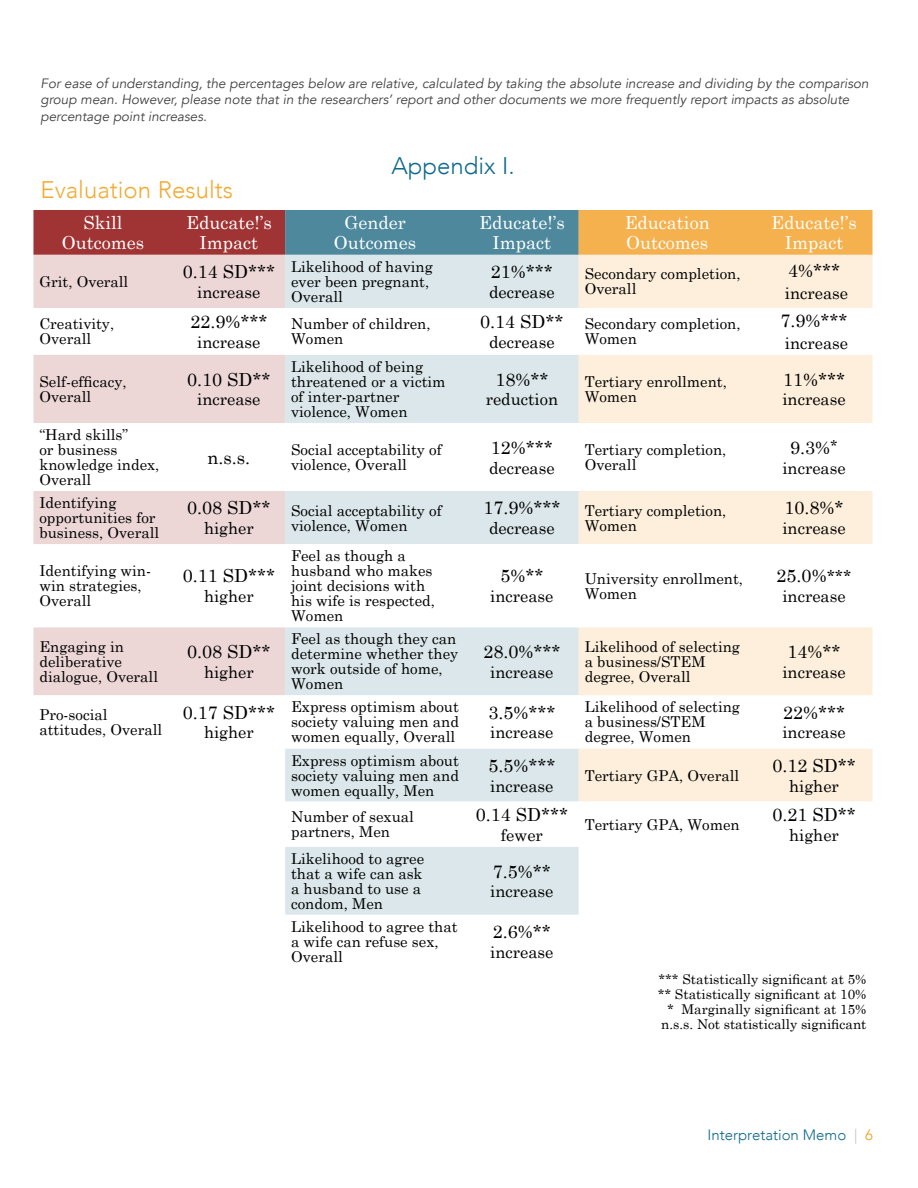
<style>
.page{position:relative;width:918px;height:1188px;background:#fff}
.page>*{position:absolute;margin:0;border:0;box-sizing:border-box;transform-origin:0 0}
.t1{font:300 24px "Avenir";color:#f3aa32}
.t2{font:300 24px "Avenir";color:#0f6a8c}
.t3{font:18px "Century Schoolbook";color:#000}
.t4{font:18px/19.5px "Century Schoolbook";color:#fff;text-align:center}
.t5{font:16.5px "Century Schoolbook";color:#000}
.t6{font:15px/15px "Century Schoolbook";color:#000}
.t7{font:300 15px "Avenir";color:#0f6a8c}
.t8{font:italic 13.5px/16.5px "Avenir";color:#414042}
.t9{font:13.5px/15px "Century Schoolbook";color:#000;text-align:right}
.s1{font-size:16.5px}
.s2{color:#bebdbd}
.s3{color:#f1a01b}
</style>
<div class="page">
<svg style="left:33px;top:210px;width:840px;height:45px;background:#a17e62"></svg>
<svg style="left:33px;top:255px;width:252px;height:289px;fill:#ecd6d6"></svg>
<svg style="left:285px;top:255px;width:294px;height:289px;fill:#dbe7eb"></svg>
<svg style="left:579px;top:255px;width:294px;height:289px;fill:#fdefdb"></svg>
<svg style="left:33px;top:627px;width:840px;height:68px;background:#ece5df"></svg>
<svg style="left:285px;top:748px;width:588px;height:167px"></svg>
<p class="t8" style="left:40px;top:75px;width:830px">For ease of understanding, the percentages below are relative, calculated by taking the absolute increase and dividing by the comparison group mean. However, please note that in the researchers’ report and other documents we more frequently report impacts as absolute percentage point increases.</p>
<h1 class="t2" style="left:391px;top:152px;width:125px">Appendix I.</h1>
<h1 class="t1" style="left:40px;top:176px;width:194px">Evaluation Results</h1>
<p class="t4" style="left:62px;top:212px;width:84px">Skill<br>Outcomes</p>
<p class="t4" style="left:186px;top:212px;width:87px">Educate!’s<br>Impact</p>
<p class="t4" style="left:334px;top:212px;width:84px">Gender<br>Outcomes</p>
<p class="t4" style="left:479px;top:212px;width:87px">Educate!’s<br>Impact</p>
<p class="t4" style="left:625px;top:212px;width:86px;text-align:left">Education<br>Outcomes</p>
<p class="t4" style="left:771px;top:212px;width:87px">Educate!’s<br>Impact</p>
<p class="t6" style="left:39px;top:273px;width:90px">Grit, Overall</p>
<p class="t6" style="left:291px;top:258px;width:143px">Likelihood of having ever been pregnant,<br>Overall</p>
<p class="t3" style="left:491px;top:257px;width:64px">21%***</p>
<p class="t6" style="left:585px;top:265px;width:157px">Secondary completion,<br>Overall</p>
<p class="t3" style="left:788px;top:256px;width:54px">4%***</p>
<p class="t3" style="left:183px;top:257px;width:94px">0.14 SD***</p>
<p class="t5" style="left:197px;top:278px;width:65px">increase</p>
<p class="t5" style="left:489px;top:278px;width:67px">decrease</p>
<p class="t5" style="left:785px;top:279px;width:65px">increase</p>
<p class="t6" style="left:39px;top:315px;width:76px">Creativity,<br>Overall</p>
<p class="t3" style="left:190px;top:307px;width:79px">22.9%***</p>
<p class="t5" style="left:197px;top:328px;width:65px">increase</p>
<p class="t6" style="left:291px;top:315px;width:141px">Number of children,<br>Women</p>
<p class="t3" style="left:480px;top:307px;width:85px">0.14 SD**</p>
<p class="t5" style="left:489px;top:328px;width:67px">decrease</p>
<p class="t6" style="left:585px;top:315px;width:157px">Secondary completion,<br>Women</p>
<p class="t3" style="left:781px;top:306px;width:69px">7.9%***</p>
<p class="t5" style="left:785px;top:329px;width:65px">increase</p>
<p class="t6" style="left:39px;top:373px;width:89px">Self-efficacy,<br>Overall</p>
<p class="t3" style="left:187px;top:364px;width:85px">0.10 SD**</p>
<p class="t5" style="left:197px;top:386px;width:65px">increase</p>
<p class="t6" style="left:291px;top:358px;width:156px">Likelihood of being threatened or a victim of inter-partner violence, Women</p>
<p class="t3" style="left:495px;top:364px;width:55px">18%**</p>
<p class="t5" style="left:486px;top:386px;width:74px">reduction</p>
<p class="t6" style="left:585px;top:373px;width:144px">Tertiary enrollment,<br>Women</p>
<p class="t3" style="left:783px;top:364px;width:64px">11%***</p>
<p class="t5" style="left:782px;top:386px;width:65px">increase</p>
<p class="t6" style="left:39px;top:426px;width:122px">“Hard skills”<br>or business knowledge index,<br>Overall</p>
<p class="t3" style="left:208px;top:442px;width:44px">n.s.s.</p>
<p class="t6" style="left:291px;top:441px;width:152px">Social acceptability of violence, Overall</p>
<p class="t3" style="left:491px;top:432px;width:64px">12%***</p>
<p class="t5" style="left:489px;top:454px;width:67px">decrease</p>
<p class="t6" style="left:585px;top:441px;width:143px">Tertiary completion,<br>Overall</p>
<p class="t3" style="left:790px;top:432px;width:49px">9.3%<sup>*</sup></p>
<p class="t5" style="left:782px;top:454px;width:65px">increase</p>
<p class="t6" style="left:39px;top:494px;width:121px">Identifying opportunities for business, Overall</p>
<p class="t3" style="left:187px;top:493px;width:85px">0.08 SD**</p>
<p class="t5" style="left:204px;top:514px;width:51px">higher</p>
<p class="t6" style="left:291px;top:501px;width:152px">Social acceptability of violence, Women</p>
<p class="t3" style="left:483px;top:493px;width:79px">17.9%***</p>
<p class="t5" style="left:489px;top:514px;width:67px">decrease</p>
<p class="t6" style="left:585px;top:501px;width:143px">Tertiary completion,<br>Women</p>
<p class="t3" style="left:785px;top:493px;width:61px">10.8%*</p>
<p class="t5" style="left:782px;top:514px;width:65px">increase</p>
<p class="t6" style="left:39px;top:562px;width:113px">Identifying win&shy;win strategies,<br>Overall</p>
<p class="t3" style="left:183px;top:561px;width:94px">0.11 SD***</p>
<p class="t5" style="left:204px;top:582px;width:51px">higher</p>
<p class="t6" style="left:291px;top:547px;width:145px">Feel as though a husband who makes joint decisions with his wife is respected,<br>Women</p>
<p class="t3" style="left:500px;top:561px;width:45px">5%**</p>
<p class="t5" style="left:490px;top:582px;width:65px">increase</p>
<p class="t6" style="left:585px;top:570px;width:160px">University enrollment,<br>Women</p>
<p class="t3" style="left:777px;top:561px;width:76px">25.0%<span class="s1">***</span></p>
<p class="t5" style="left:782px;top:582px;width:65px">increase</p>
<p class="t6" style="left:39px;top:638px;width:120px">Engaging in deliberative dialogue, Overall</p>
<p class="t3" style="left:187px;top:636px;width:85px">0.08 SD**</p>
<p class="t5" style="left:204px;top:658px;width:51px">higher</p>
<p class="t6" style="left:291px;top:630px;width:169px">Feel as though they can determine whether they work outside of home,<br>Women</p>
<p class="t3" style="left:483px;top:636px;width:79px">28.0%***</p>
<p class="t5" style="left:490px;top:658px;width:65px">increase</p>
<p class="t6" style="left:585px;top:638px;width:157px">Likelihood of selecting a business/STEM degree, Overall</p>
<p class="t3" style="left:788px;top:636px;width:55px">14%**</p>
<p class="t5" style="left:782px;top:658px;width:65px">increase</p>
<p class="t6" style="left:39px;top:706px;width:124px">Pro-social attitudes, Overall</p>
<p class="t3" style="left:183px;top:697px;width:94px">0.17 SD***</p>
<p class="t5" style="left:204px;top:719px;width:51px">higher</p>
<p class="t6" style="left:291px;top:698px;width:169px;text-align:justify">Express optimism about society valuing men and women equally, Overall</p>
<p class="t3" style="left:488px;top:697px;width:69px">3.5%***</p>
<p class="t5" style="left:490px;top:719px;width:65px">increase</p>
<p class="t6" style="left:585px;top:698px;width:157px">Likelihood of selecting a business/STEM degree, Women</p>
<p class="t3" style="left:783px;top:697px;width:64px">22%***</p>
<p class="t5" style="left:782px;top:719px;width:65px">increase</p>
<p class="t6" style="left:291px;top:751px;width:169px;text-align:justify">Express optimism about society valuing men and women equally, Men</p>
<p class="t3" style="left:488px;top:750px;width:69px">5.5%***</p>
<p class="t5" style="left:490px;top:772px;width:65px">increase</p>
<p class="t6" style="left:585px;top:766px;width:156px">Tertiary GPA, Overall</p>
<p class="t3" style="left:772px;top:750px;width:85px">0.12 SD**</p>
<p class="t5" style="left:789px;top:772px;width:51px">higher</p>
<p class="t6" style="left:291px;top:808px;width:124px">Number of sexual partners, Men</p>
<p class="t3" style="left:476px;top:799px;width:94px">0.14 SD***</p>
<p class="t5" style="left:501px;top:821px;width:44px">fewer</p>
<p class="t6" style="left:585px;top:815px;width:157px">Tertiary GPA, Women</p>
<p class="t3" style="left:772px;top:799px;width:85px">0.21 SD**</p>
<p class="t5" style="left:789px;top:821px;width:51px">higher</p>
<p class="t6" style="left:291px;top:850px;width:135px">Likelihood to agree that a wife can ask a husband to use a condom, Men</p>
<p class="t3" style="left:493px;top:856px;width:60px">7.5%**</p>
<p class="t5" style="left:490px;top:877px;width:65px">increase</p>
<p class="t6" style="left:291px;top:918px;width:168px">Likelihood to agree that a wife can refuse sex,<br>Overall</p>
<p class="t3" style="left:493px;top:917px;width:60px">2.6%**</p>
<p class="t5" style="left:490px;top:938px;width:65px">increase</p>
<p class="t9" style="left:658px;top:970px;width:210px">*** Statistically significant at 5% ** Statistically significant at 10% * Marginally significant at 15% n.s.s. Not statistically significant</p>
<p class="t7" style="left:708px;top:1126px;width:167px">Interpretation Memo <span class="s2">|</span> <span class="s3">6</span></p>
</div>
